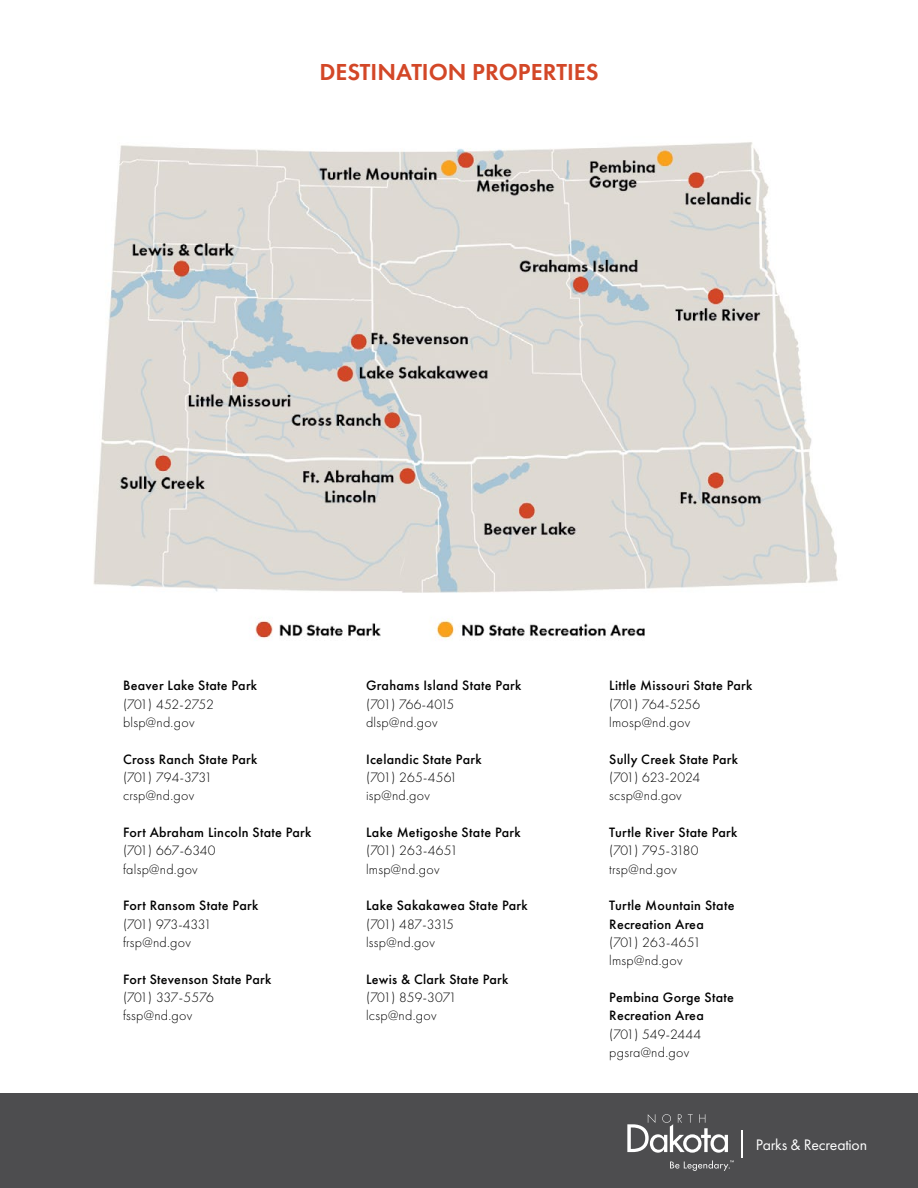
<style>
.page{position:relative;width:918px;height:1188px;background:#fff}
.page>*{position:absolute;margin:0;border:0;box-sizing:border-box;transform-origin:0 0}
.t1{font:600 24px "Futura PT";color:#d34727}
.t2{font:15.75px "Futura PT";letter-spacing:-.015em;color:#fff}
.t3{font:500 14.1px/18.3px "Futura PT";letter-spacing:.02em;color:#000}
.t4{font:300 14.1px/18.3px "Futura PT";letter-spacing:.02em;color:#000}
.t5{font:300 14.1px/18.3px "Futura PT";color:#000}
.t6{font:300 14.1px/18.3px "Futura PT";letter-spacing:-.015em;color:#000}
</style>
<div class="page">
<div style="left:0;top:1094px;width:918px;height:94px;background:#4d4d4f"></div>
<svg style="left:742px;top:1130px;width:1px;height:27px"></svg>
<svg style="left:627px;top:1114px;width:101px;height:39px"></svg>
<svg style="left:670px;top:1160px;width:64px;height:11px"></svg>
<img style="left:93px;top:142px;width:745px;height:497px">
<h1 class="t1" style="left:319px;top:57px;width:281px">DESTINATION PROPERTIES</h1>
<p class="t3" style="left:123px;top:677px;width:136px">Beaver Lake State Park</p>
<p class="t4" style="left:123px;top:695px;width:92px">(701) 452-2752 blsp@nd.gov</p>
<p class="t3" style="left:123px;top:750px;width:136px">Cross Ranch State Park</p>
<p class="t5" style="left:123px;top:768px;width:91px">(701) 794-3731 crsp@nd.gov</p>
<p class="t3" style="left:123px;top:823px;width:190px">Fort Abraham Lincoln State Park</p>
<p class="t4" style="left:123px;top:842px;width:94px">(701) 667-6340 falsp@nd.gov</p>
<p class="t3" style="left:123px;top:896px;width:137px">Fort Ransom State Park</p>
<p class="t6" style="left:123px;top:915px;width:90px">(701) 973-4331 frsp@nd.gov</p>
<p class="t3" style="left:123px;top:970px;width:150px">Fort Stevenson State Park</p>
<p class="t4" style="left:123px;top:988px;width:92px">(701) 337-5576 fssp@nd.gov</p>
<p class="t3" style="left:366px;top:677px;width:157px">Grahams Island State Park</p>
<p class="t4" style="left:366px;top:695px;width:90px">(701) 766-4015 dlsp@nd.gov</p>
<p class="t3" style="left:366px;top:750px;width:117px">Icelandic State Park</p>
<p class="t4" style="left:366px;top:768px;width:93px">(701) 265-4561 isp@nd.gov</p>
<p class="t3" style="left:366px;top:823px;width:156px">Lake Metigoshe State Park</p>
<p class="t4" style="left:366px;top:842px;width:93px">(701) 263-4651 lmsp@nd.gov</p>
<p class="t3" style="left:366px;top:896px;width:163px">Lake Sakakawea State Park</p>
<p class="t4" style="left:366px;top:915px;width:89px">(701) 487-3315 lssp@nd.gov</p>
<p class="t3" style="left:366px;top:970px;width:144px">Lewis &amp; Clark State Park</p>
<p class="t4" style="left:366px;top:988px;width:92px">(701) 859-3071 lcsp@nd.gov</p>
<p class="t3" style="left:609px;top:677px;width:145px">Little Missouri State Park</p>
<p class="t4" style="left:609px;top:695px;width:92px">(701) 764-5256 lmosp@nd.gov</p>
<p class="t3" style="left:609px;top:750px;width:130px">Sully Creek State Park</p>
<p class="t4" style="left:609px;top:768px;width:92px">(701) 623-2024 scsp@nd.gov</p>
<p class="t3" style="left:609px;top:823px;width:130px">Turtle River State Park</p>
<p class="t4" style="left:609px;top:842px;width:91px">(701) 795-3180 trsp@nd.gov</p>
<p class="t3" style="left:609px;top:896px;width:127px">Turtle Mountain State<br>Recreation Area</p>
<p class="t4" style="left:609px;top:933px;width:93px">(701) 263-4651 lmsp@nd.gov</p>
<p class="t3" style="left:609px;top:988px;width:126px">Pembina Gorge State<br>Recreation Area</p>
<p class="t4" style="left:609px;top:1025px;width:94px">(701) 549-2444 pgsra@nd.gov</p>
<p class="t2" style="left:756px;top:1135px;width:113px">Parks &amp; Recreation</p>
</div>
